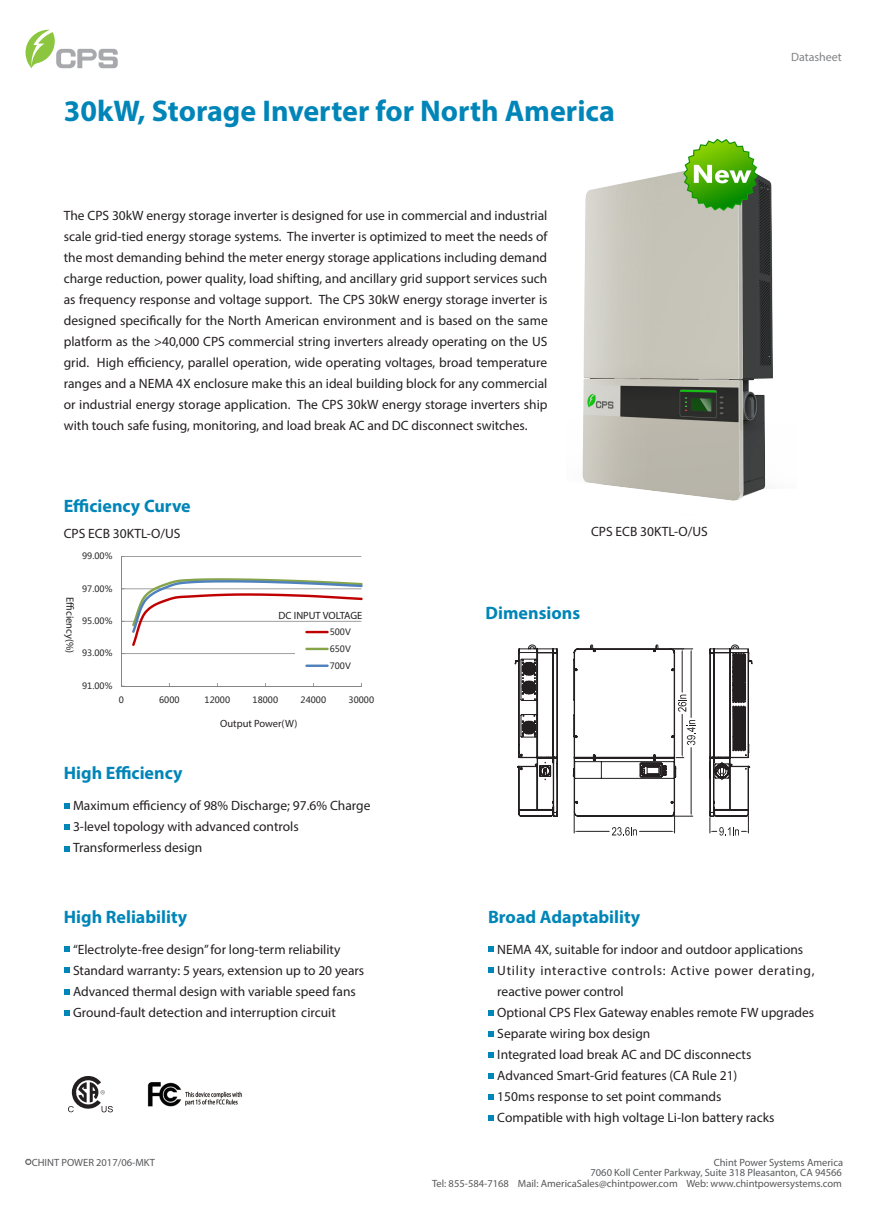
<style>
.page{position:relative;width:893px;height:1212px;background:#fff}
.page>*{position:absolute;margin:0;border:0;box-sizing:border-box;transform-origin:0 0}
.t1{font:700 30px "Myriad Pro";color:#0085b8}
.t2{font:700 18px "Myriad Pro";color:#0085b8}
.t3{font:13.5px/21px "Myriad Pro";color:#231f20}
.t4{font:12px "Myriad Pro";color:#808285}
.t5{font:10.5px/10.5px "Myriad Pro";color:#57585a;text-align:right}
.t6{font:10.5px "Myriad Pro";color:#231f20}
.t7{font:8.7px/16.8px "Microsoft Ya Hei Win Char Set FFFF H";letter-spacing:.005em;color:#292929}
.t8{font:8.7px "Microsoft Ya Hei Win Char Set FFFF H";letter-spacing:.005em;color:#262626}
</style>
<div class="page">
<svg style="left:26px;top:30px;width:92px;height:38px"></svg>
<svg style="left:26px;top:1159px;width:5px;height:5px"></svg>
<svg style="left:515px;top:644px;width:237px;height:192px"></svg>
<img style="left:147px;top:1082px;width:95px;height:25px">
<svg style="left:68px;top:1076px;width:45px;height:36px"></svg>
<svg style="left:488px;top:946px;width:6px;height:6px"></svg>
<svg style="left:488px;top:967px;width:6px;height:6px"></svg>
<svg style="left:488px;top:1010px;width:6px;height:6px"></svg>
<svg style="left:488px;top:1031px;width:6px;height:6px"></svg>
<svg style="left:488px;top:1052px;width:6px;height:6px"></svg>
<svg style="left:64px;top:803px;width:6px;height:6px"></svg>
<svg style="left:64px;top:824px;width:6px;height:6px"></svg>
<svg style="left:64px;top:846px;width:6px;height:5px"></svg>
<svg style="left:64px;top:946px;width:6px;height:6px"></svg>
<svg style="left:64px;top:967px;width:6px;height:6px"></svg>
<svg style="left:64px;top:989px;width:6px;height:6px"></svg>
<svg style="left:64px;top:1010px;width:6px;height:6px"></svg>
<svg style="left:488px;top:1073px;width:6px;height:6px"></svg>
<svg style="left:488px;top:1094px;width:6px;height:6px"></svg>
<img style="left:582px;top:172px;width:191px;height:329px">
<hr style="left:121px;top:556px;width:240px;height:1px;background:#868686">
<hr style="left:121px;top:588px;width:240px;height:1px;background:#868686">
<hr style="left:121px;top:621px;width:240px;height:1px;background:#868686">
<hr style="left:121px;top:556px;width:1px;height:96px;background:#868686">
<svg style="left:132px;top:578px;width:230px;height:68px"></svg>
<div style="left:295px;top:624px;width:67px;height:28px;background:#fff"></div>
<hr style="left:305px;top:631px;width:24px;height:2px;background:#c00000">
<hr style="left:305px;top:648px;width:24px;height:2px;background:#86a44a">
<hr style="left:121px;top:653px;width:240px;height:1px;background:#868686">
<hr style="left:121px;top:652px;width:240px;height:1px;background:#868686">
<hr style="left:121px;top:652px;width:1px;height:34px;background:#868686">
<hr style="left:121px;top:686px;width:240px;height:1px;background:#868686">
<div style="left:295px;top:652px;width:67px;height:22px;background:#fff"></div>
<hr style="left:305px;top:664px;width:24px;height:3px;background:#4f81bd">
<img style="left:677px;top:138px;width:96px;height:112px">
<svg style="left:488px;top:1115px;width:6px;height:5px"></svg>
<h1 class="t1" style="left:64px;top:91px;width:553px">30kW, Storage Inverter for North America</h1>
<p class="t3" style="left:64px;top:205px;width:485px;text-align:justify">The CPS 30kW energy storage inverter is designed for use in commercial and industrial scale grid-tied energy storage systems. The inverter is optimized to meet the needs of the most demanding behind the meter energy storage applications including demand charge reduction, power quality, load shifting, and ancillary grid support services such as frequency response and voltage support. The CPS 30kW energy storage inverter is designed specifically for the North American environment and is based on the same platform as the &gt;40,000 CPS commercial string inverters already operating on the US grid. High efficiency, parallel operation, wide operating voltages, broad temperature ranges and a NEMA 4X enclosure make this an ideal building block for any commercial or industrial energy storage application. The CPS 30kW energy storage inverters ship with touch safe fusing, monitoring, and load break AC and DC disconnect switches.</p>
<h2 class="t2" style="left:64px;top:495px;width:129px">Efficiency Curve</h2>
<p class="t3" style="left:64px;top:523px;width:118px">CPS ECB 30KTL-O/US</p>
<p class="t7" style="left:82px;top:547px;width:32px">99.00%</p>
<p class="t6" style="left:77px;top:597px;width:58px;rotate:90deg">Efficiency(%)</p>
<p class="t7" style="left:82px;top:580px;width:32px">97.00%</p>
<p class="t7" style="left:82px;top:612px;width:32px">95.00%</p>
<p class="t7" style="left:82px;top:645px;width:32px">93.00%</p>
<p class="t7" style="left:82px;top:677px;width:32px">91.00%</p>
<p class="t6" style="left:279px;top:609px;width:85px">DC INPUT VOLTAGE</p>
<p class="t7" style="left:330px;top:623px;width:23px">500V</p>
<p class="t7" style="left:330px;top:640px;width:23px">650V<br>700V</p>
<p class="t8" style="left:119px;top:694px;width:7px">0</p>
<p class="t8" style="left:159px;top:694px;width:22px">6000</p>
<p class="t8" style="left:205px;top:694px;width:27px">12000</p>
<p class="t8" style="left:253px;top:694px;width:27px">18000</p>
<p class="t8" style="left:301px;top:694px;width:27px">24000</p>
<p class="t8" style="left:349px;top:694px;width:27px">30000</p>
<p class="t6" style="left:220px;top:717px;width:79px">Output Power(W)</p>
<h2 class="t2" style="left:64px;top:761px;width:120px">High Efficiency</h2>
<p class="t3" style="left:73px;top:795px;width:299px">Maximum efficiency of 98% Discharge; 97.6% Charge<br>3-level topology with advanced controls<br>Transformerless design</p>
<p class="t3" style="left:591px;top:521px;width:118px">CPS ECB 30KTL-O/US</p>
<h2 class="t2" style="left:486px;top:601px;width:96px">Dimensions</h2>
<h2 class="t2" style="left:64px;top:905px;width:125px">High Reliability</h2>
<h2 class="t2" style="left:488px;top:905px;width:154px">Broad Adaptability</h2>
<p class="t4" style="left:791px;top:50px;width:52px">Datasheet</p>
<p class="t3" style="left:73px;top:938px;width:293px">“Electrolyte-free design” for long-term reliability Standard warranty: 5 years, extension up to 20 years Advanced thermal design with variable speed fans Ground-fault detection and interruption circuit</p>
<p class="t3" style="left:497px;top:938px;width:319px">NEMA 4X, suitable for indoor and outdoor applications Utility interactive controls: Active power derating, reactive power control<br>Optional CPS Flex Gateway enables remote FW upgrades Separate wiring box design<br>Integrated load break AC and DC disconnects<br>Advanced Smart-Grid features (CA Rule 21)<br>150ms response to set point commands<br>Compatible with high voltage Li-Ion battery racks</p>
<p class="t5" style="left:32px;top:1156px;width:125px">CHINT POWER 2017/06-MKT</p>
<p class="t5" style="left:432px;top:1156px;width:413px">Chint Power Systems America<br>7060 Koll Center Parkway, Suite 318 Pleasanton, CA 94566<br>Tel: 855-584-7168 Mail: AmericaSales@chintpower.com Web: www.chintpowersystems.com</p>
</div>
